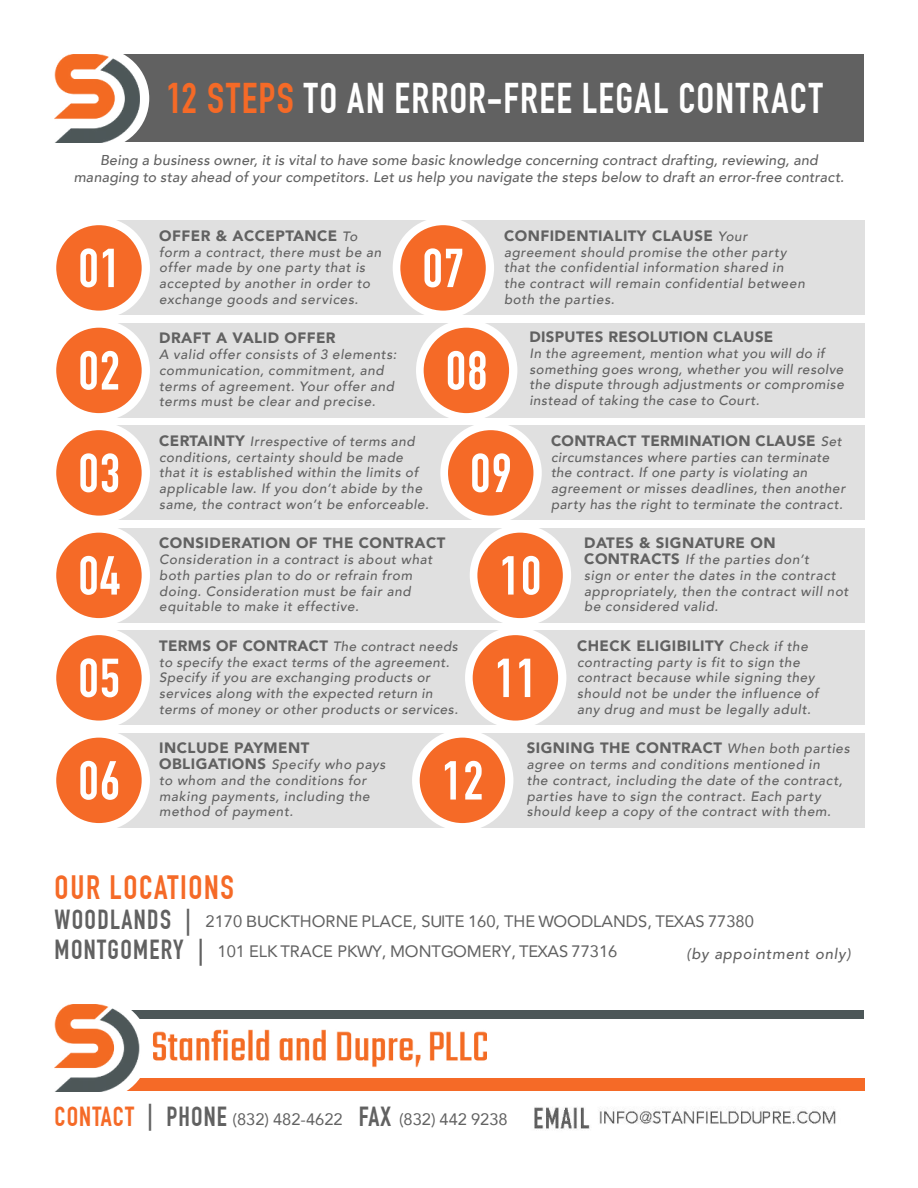
<style>
.page{position:relative;width:918px;height:1188px;background:#fff}
.page>*{position:absolute;margin:0;border:0;box-sizing:border-box;transform-origin:0 0}
.t1{font:700 54px "DIN Condensed";letter-spacing:.025em;color:#fff}
.t2{font:700 42px "DIN Condensed";letter-spacing:.03em;color:#fff}
.t3{font:700 33px "DIN Condensed";letter-spacing:.05em;color:#f56a27}
.t4{font:700 27px/30px "DIN Condensed";letter-spacing:.05em;color:#616161}
.t5{font:700 27px "DIN Condensed";letter-spacing:.04em;color:#f56a27}
.t6{font:16.5px "Avenir";color:#616161}
.t7{font:900 15px "Avenir";letter-spacing:.03em;color:#616161}
.t8{font:italic 500 15px "Avenir";letter-spacing:.05em;color:#616161}
.t9{font:italic 500 14.25px/16.5px "Avenir";letter-spacing:.015em;color:#616161;text-align:center}
.t10{font:italic 500 13.5px/15.8px "Avenir";letter-spacing:.04em;color:#616161}
.s1{color:#f56a27}
.s2{font-weight:500;font-style:italic;font-size:13.5px}
.s3{font-weight:900;font-style:normal;font-size:15px}
.s4{font-family:"Liberation Sans"}
.s5{color:#616161}
</style>
<div class="page">
<div style="left:96px;top:55px;width:768px;height:87px;background:#616161"></div>
<div style="left:48px;top:48px;width:101px;height:101px;background:#fff;border-radius:50%"></div>
<img style="left:55px;top:55px;width:84px;height:87px">
<div style="left:102px;top:426px;width:763px;height:94px;background:#e0e0e0"></div>
<div style="left:49px;top:422px;width:101px;height:102px;background:#fff;border-radius:50%"></div>
<div style="left:56px;top:430px;width:86px;height:86px;background:#f56a27;border-radius:50%"></div>
<div style="left:440px;top:422px;width:102px;height:102px;background:#fff;border-radius:50%"></div>
<div style="left:448px;top:430px;width:85px;height:86px;background:#f56a27;border-radius:50%"></div>
<div style="left:102px;top:631px;width:763px;height:94px;background:#e0e0e0"></div>
<div style="left:49px;top:627px;width:101px;height:102px;background:#fff;border-radius:50%"></div>
<div style="left:56px;top:635px;width:86px;height:86px;background:#f56a27;border-radius:50%"></div>
<div style="left:465px;top:627px;width:101px;height:102px;background:#fff;border-radius:50%"></div>
<div style="left:473px;top:635px;width:85px;height:86px;background:#f56a27;border-radius:50%"></div>
<div style="left:102px;top:221px;width:763px;height:94px;background:#e0e0e0"></div>
<div style="left:49px;top:217px;width:101px;height:102px;background:#fff;border-radius:50%"></div>
<div style="left:56px;top:225px;width:86px;height:86px;background:#f56a27;border-radius:50%"></div>
<div style="left:393px;top:217px;width:101px;height:102px;background:#fff;border-radius:50%"></div>
<div style="left:400px;top:225px;width:86px;height:86px;background:#f56a27;border-radius:50%"></div>
<div style="left:102px;top:323px;width:763px;height:95px;background:#e0e0e0"></div>
<div style="left:49px;top:320px;width:101px;height:101px;background:#fff;border-radius:50%"></div>
<div style="left:56px;top:328px;width:86px;height:85px;background:#f56a27;border-radius:50%"></div>
<div style="left:416px;top:320px;width:101px;height:101px;background:#fff;border-radius:50%"></div>
<div style="left:424px;top:328px;width:85px;height:85px;background:#f56a27;border-radius:50%"></div>
<div style="left:102px;top:528px;width:763px;height:95px;background:#e0e0e0"></div>
<div style="left:49px;top:525px;width:101px;height:101px;background:#fff;border-radius:50%"></div>
<div style="left:56px;top:533px;width:86px;height:85px;background:#f56a27;border-radius:50%"></div>
<div style="left:470px;top:525px;width:101px;height:101px;background:#fff;border-radius:50%"></div>
<div style="left:477px;top:533px;width:86px;height:85px;background:#f56a27;border-radius:50%"></div>
<div style="left:102px;top:733px;width:763px;height:94px;background:#e0e0e0"></div>
<div style="left:49px;top:730px;width:101px;height:101px;background:#fff;border-radius:50%"></div>
<div style="left:56px;top:738px;width:86px;height:85px;background:#f56a27;border-radius:50%"></div>
<div style="left:412px;top:730px;width:101px;height:101px;background:#fff;border-radius:50%"></div>
<div style="left:420px;top:738px;width:85px;height:85px;background:#f56a27;border-radius:50%"></div>
<div style="left:111px;top:1010px;width:753px;height:9px;background:#4d5758"></div>
<div style="left:81px;top:1078px;width:783px;height:12px;background:#f56a27"></div>
<img style="left:55px;top:1004px;width:431px;height:88px">
<img style="left:534px;top:1107px;width:302px;height:23px">
<h2 class="t2" style="left:166px;top:82px;width:658px"><span class="s1">12 STEPS</span> TO AN ERROR-FREE LEGAL CONTRACT</h2>
<p class="t9" style="left:74px;top:154px;width:772px">Being a business owner, it is vital to have some basic knowledge concerning contract drafting, reviewing, and managing to stay ahead of your competitors. Let us help you navigate the steps below to draft an error-free contract.</p>
<p class="t7" style="left:159px;top:227px;width:200px">OFFER &amp; ACCEPTANCE <span class="s2">To</span></p>
<p class="t10" style="left:159px;top:246px;width:224px">form a contract, there must be an offer made by one party that is accepted by another in order to exchange goods and services.</p>
<h1 class="t1" style="left:79px;top:247px;width:43px">01</h1>
<h1 class="t1" style="left:423px;top:247px;width:43px">07</h1>
<h1 class="t1" style="left:79px;top:349px;width:43px">02</h1>
<p class="t7" style="left:159px;top:329px;width:178px">DRAFT A VALID OFFER</p>
<p class="t10" style="left:159px;top:348px;width:239px">A valid offer consists of 3 elements: communication, commitment, and terms of agreement. Your offer and terms must be clear and precise.</p>
<h1 class="t1" style="left:446px;top:349px;width:43px">08</h1>
<p class="t7" style="left:504px;top:227px;width:245px">CONFIDENTIALITY CLAUSE <span class="s2">Your</span></p>
<p class="t10" style="left:504px;top:246px;width:302px">agreement should promise the other party that the confidential information shared in the contract will remain confidential between both the parties.</p>
<p class="t7" style="left:530px;top:328px;width:245px">DISPUTES RESOLUTION CLAUSE</p>
<p class="t10" style="left:530px;top:347px;width:316px">In the agreement, mention what you will do if something goes wrong, whether you will resolve the dispute through adjustments or compromise instead of taking the case to Court.</p>
<p class="t10" style="left:159px;top:435px;width:271px"><span class="s3">CERTAINTY</span> Irrespective of terms and conditions, certainty should be made that it is established within the limits of applicable law. If you don’t abide by the same, the contract won’t be enforceable.</p>
<h1 class="t1" style="left:79px;top:452px;width:43px">03</h1>
<h1 class="t1" style="left:470px;top:452px;width:43px">09</h1>
<h1 class="t1" style="left:79px;top:554px;width:43px">04</h1>
<p class="t7" style="left:159px;top:534px;width:288px">CONSIDERATION OF THE CONTRACT</p>
<p class="t10" style="left:159px;top:553px;width:275px">Consideration in a contract is about what both parties plan to do or refrain from doing. Consideration must be fair and equitable to make it effective.</p>
<h1 class="t1" style="left:500px;top:554px;width:43px">10</h1>
<p class="t10" style="left:159px;top:640px;width:300px"><span class="s3">TERMS OF CONTRACT</span> The contract needs to specify the exact terms of the agreement.<br>Specify if you are exchanging products or services along with the expected return in terms of money or other products or services.</p>
<h1 class="t1" style="left:79px;top:657px;width:43px">05</h1>
<h1 class="t1" style="left:495px;top:657px;width:43px">11</h1>
<p class="t7" style="left:551px;top:432px;width:292px">CONTRACT TERMINATION CLAUSE <span class="s2">Set</span></p>
<p class="t10" style="left:551px;top:450px;width:296px">circumstances where parties can terminate the contract. If one party is violating an agreement or misses deadlines, then another party has the right to terminate the contract.</p>
<p class="t7" style="left:584px;top:534px;width:193px">DATES &amp; SIGNATURE ON</p>
<p class="t10" style="left:584px;top:553px;width:266px"><span class="s3">CONTRACTS</span> If the parties don’t<br>sign or enter the dates in the contract appropriately, then the contract will not be considered valid.</p>
<p class="t7" style="left:577px;top:637px;width:232px">CHECK ELIGIBILITY <span class="s2">Check if the</span></p>
<p class="t10" style="left:577px;top:655px;width:243px">contracting party is fit to sign the contract because while signing they should not be under the influence of any drug and must be legally adult.</p>
<h1 class="t1" style="left:79px;top:759px;width:43px">06</h1>
<p class="t7" style="left:159px;top:739px;width:152px">INCLUDE PAYMENT</p>
<p class="t10" style="left:159px;top:758px;width:228px"><span class="s3">OBLIGATIONS</span> Specify who pays to whom and the conditions for making payments, including the method of payment.</p>
<h1 class="t1" style="left:442px;top:759px;width:43px">12</h1>
<p class="t7" style="left:527px;top:739px;width:325px">SIGNING THE CONTRACT <span class="s2">When both parties</span></p>
<p class="t10" style="left:527px;top:758px;width:317px">agree on terms and conditions mentioned in the contract, including the date of the contract, parties have to sign the contract. Each party should keep a copy of the contract with them.</p>
<h3 class="t3" style="left:55px;top:874px;width:181px">OUR LOCATIONS</h3>
<h3 class="t4" style="left:55px;top:907px;width:151px">WOODLANDS |<br>MONTGOMERY |</h3>
<p class="t6" style="left:206px;top:908px;width:550px">2170 <span class="s4">BU</span>CKTHORNE PLACE, S<span class="s4">U</span>ITE 160, THE <span class="s4">W</span>OODLANDS, TE<span class="s4">X</span>AS 77380</p>
<p class="t6" style="left:218px;top:938px;width:401px">101 ELK TRACE PK<span class="s4">W</span>Y, MONT<span class="s4">G</span>OMERY, TE<span class="s4">X</span>AS 77316</p>
<p class="t8" style="left:686px;top:947px;width:166px">(by appointment only)</p>
<h3 class="t5" style="left:55px;top:1106px;width:174px">CONTACT <span class="s5">| PHONE</span></h3>
<h3 class="t4" style="left:359px;top:1105px;width:34px">FAX</h3>
<p class="t6" style="left:232px;top:1106px;width:112px">(832) 482-4622</p>
</div>
